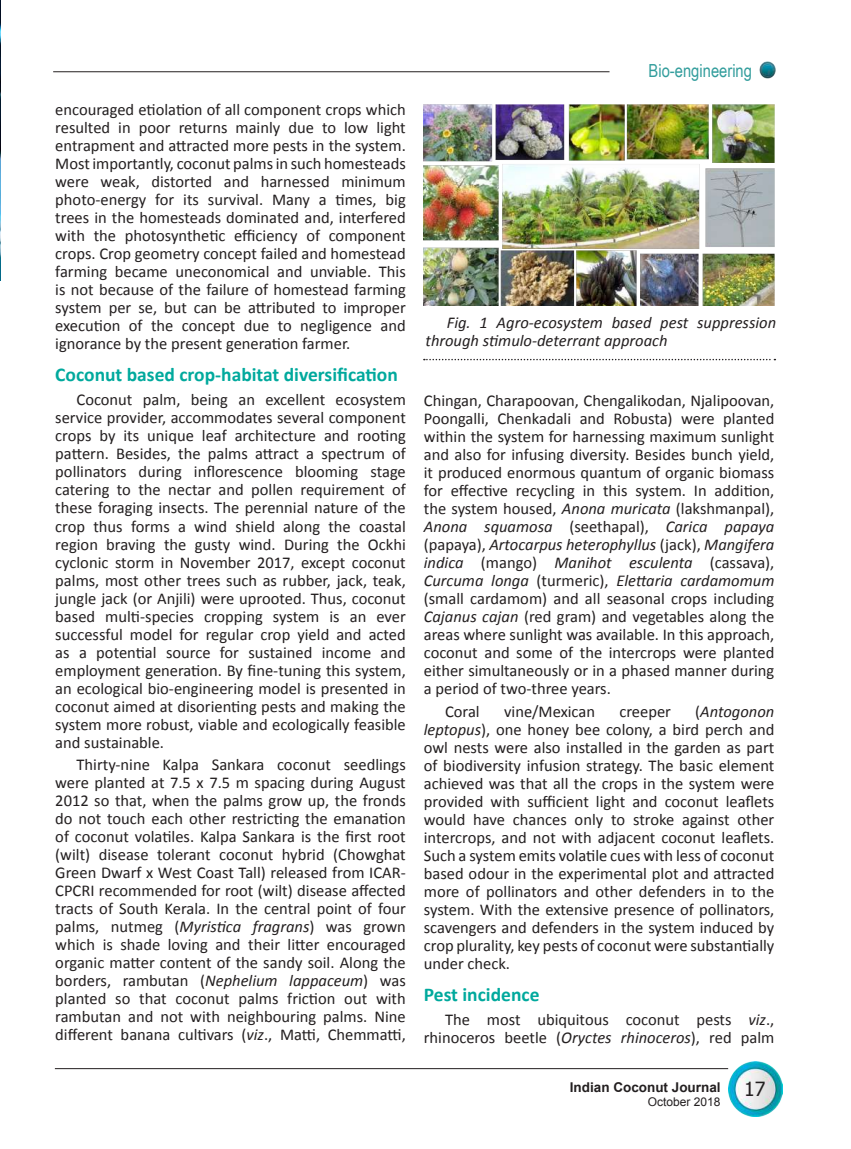
<style>
.page{position:relative;width:851px;height:1149px;background:#fff}
.page>*{position:absolute;margin:0;border:0;box-sizing:border-box;transform-origin:0 0}
.t1{font:700 19.5px "Calibri";color:#00a99d}
.t2{font:19.5px "Tahoma";color:#231f20}
.t3{font:18px "Arial Narrow";color:#329d9c}
.t4{font:16.5px/18px "Calibri";color:#231f20;text-align:justify}
.t5{font:italic 16.5px/18px "Calibri";color:#231f20}
.t6{font:700 13.5px "Arial";color:#231f20}
.t7{font:12px "Arial";color:#231f20}
.s1{font-style:italic}
</style>
<div class="page">
<img style="left:728px;top:1061px;width:54px;height:54px">
<hr style="left:55px;top:1067px;width:673px;height:1px;background:#231f20">
<img style="left:759px;top:61px;width:17px;height:18px">
<img style="left:0;top:0;width:1px;height:281px">
<hr style="left:53px;top:71px;width:556px;height:1px;background:#231f20">
<img style="left:424px;top:104px;width:350px;height:202px">
<svg style="left:424px;top:359px;width:351px;height:1px"></svg>
<p class="t4" style="left:55px;top:99px;width:352px">encouraged etiolation of all component crops which resulted in poor returns mainly due to low light entrapment and attracted more pests in the system.<br>Most importantly, coconut palms in such homesteads were weak, distorted and harnessed minimum photo-energy for its survival. Many a times, big trees in the homesteads dominated and, interfered with the photosynthetic efficiency of component crops. Crop geometry concept failed and homestead farming became uneconomical and unviable. This is not because of the failure of homestead farming system per se, but can be attributed to improper execution of the concept due to negligence and ignorance by the present generation farmer.</p>
<p class="t1" style="left:55px;top:360px;width:344px">Coconut based crop-habitat diversification</p>
<p class="t4" style="left:55px;top:390px;width:352px;text-indent:21px">Coconut palm, being an excellent ecosystem service provider, accommodates several component crops by its unique leaf architecture and rooting pattern. Besides, the palms attract a spectrum of pollinators during inflorescence blooming stage catering to the nectar and pollen requirement of these foraging insects. The perennial nature of the crop thus forms a wind shield along the coastal region braving the gusty wind. During the Ockhi cyclonic storm in November 2017, except coconut palms, most other trees such as rubber, jack, teak, jungle jack (or Anjili) were uprooted. Thus, coconut based multi-species cropping system is an ever successful model for regular crop yield and acted as a potential source for sustained income and employment generation. By fine-tuning this system, an ecological bio-engineering model is presented in coconut aimed at disorienting pests and making the system more robust, viable and ecologically feasible and sustainable.</p>
<p class="t4" style="left:55px;top:754px;width:352px;text-indent:21px">Thirty-nine Kalpa Sankara coconut seedlings were planted at 7.5 x 7.5 m spacing during August 2012 so that, when the palms grow up, the fronds do not touch each other restricting the emanation of coconut volatiles. Kalpa Sankara is the first root (wilt) disease tolerant coconut hybrid (Chowghat Green Dwarf x West Coast Tall) released from ICAR-CPCRI recommended for root (wilt) disease affected tracts of South Kerala. In the central point of four palms, nutmeg (<span class="s1">Myristica fragrans</span>) was grown which is shade loving and their litter encouraged organic matter content of the sandy soil. Along the borders, rambutan (<span class="s1">Nephelium lappaceum</span>) was planted so that coconut palms friction out with rambutan and not with neighbouring palms. Nine different banana cultivars (<span class="s1">viz</span>., Matti, Chemmatti,</p>
<p class="t3" style="left:648px;top:57px;width:105px">Bio-engineering</p>
<p class="t5" style="left:425px;top:312px;width:352px;text-indent:21px">Fig. 1 Agro-ecosystem based pest suppression through stimulo-deterrant approach</p>
<p class="t4" style="left:424px;top:391px;width:352px">Chingan, Charapoovan, Chengalikodan, Njalipoovan, Poongalli, Chenkadali and Robusta) were planted within the system for harnessing maximum sunlight and also for infusing diversity. Besides bunch yield, it produced enormous quantum of organic biomass for effective recycling in this system. In addition, the system housed, <span class="s1">Anona muricata</span> (lakshmanpal), <span class="s1">Anona squamosa</span> (seethapal), <span class="s1">Carica papaya </span>(papaya), <span class="s1">Artocarpus heterophyllus</span> (jack), <span class="s1">Mangifera indica</span> (mango) <span class="s1">Manihot esculenta</span> (cassava), <span class="s1">Curcuma longa</span> (turmeric), <span class="s1">Elettaria cardamomum </span>(small cardamom) and all seasonal crops including <span class="s1">Cajanus cajan</span> (red gram) and vegetables along the areas where sunlight was available. In this approach, coconut and some of the intercrops were planted either simultaneously or in a phased manner during a period of two-three years.</p>
<p class="t4" style="left:445px;top:701px;width:36px">Coral</p>
<p class="t4" style="left:504px;top:701px;width:92px">vine/Mexican</p>
<p class="t4" style="left:619px;top:701px;width:53px">creeper</p>
<p class="t4" style="left:424px;top:701px;width:352px;text-indent:271px">(<span class="s1">Antogonon leptopus</span>), one honey bee colony, a bird perch and owl nests were also installed in the garden as part of biodiversity infusion strategy. The basic element achieved was that all the crops in the system were provided with sufficient light and coconut leaflets would have chances only to stroke against other intercrops, and not with adjacent coconut leaflets.<br>Such a system emits volatile cues with less of coconut based odour in the experimental plot and attracted more of pollinators and other defenders in to the system. With the extensive presence of pollinators, scavengers and defenders in the system induced by crop plurality, key pests of coconut were substantially under check.</p>
<p class="t1" style="left:424px;top:980px;width:117px">Pest incidence</p>
<p class="t4" style="left:424px;top:1010px;width:352px;text-align:right">The most ubiquitous coconut pests <span class="s1">viz</span>., rhinoceros beetle (<span class="s1">Oryctes rhinoceros</span>), red palm</p>
<p class="t6" style="left:569px;top:1078px;width:152px">Indian Coconut Journal</p>
<p class="t7" style="left:647px;top:1093px;width:74px">October 2018</p>
<p class="t2" style="left:744px;top:1075px;width:23px">17</p>
</div>
